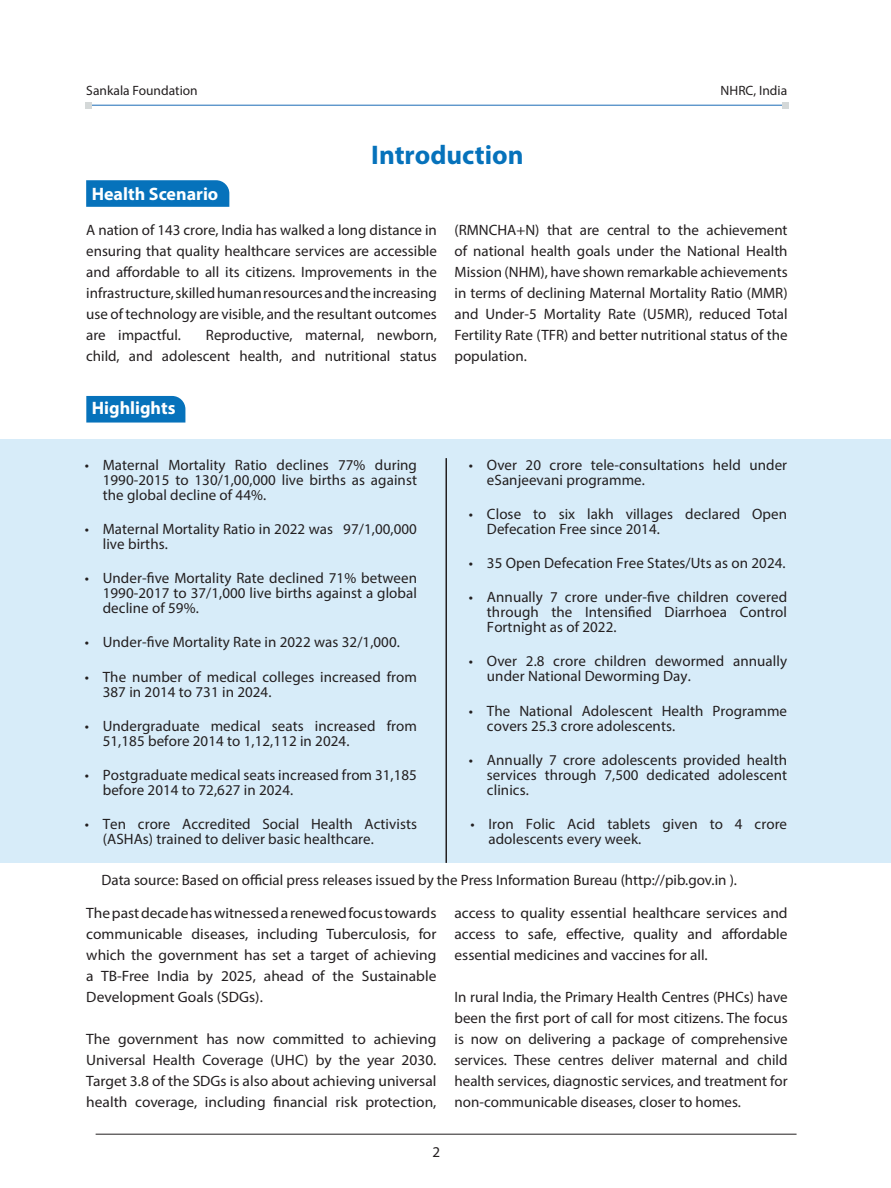
<style>
.page{position:relative;width:891px;height:1188px;background:#fff}
.page>*{position:absolute;margin:0;border:0;box-sizing:border-box;transform-origin:0 0}
.t1{font:700 27px "Myriad Pro";color:#0672bb}
.t2{font:700 18px "Myriad Pro";color:#fff}
.t3{font:15px/21px "Myriad Pro";letter-spacing:.005em;color:#231f20;text-align:justify}
.t4{font:13.5px "Myriad Pro";color:#231f20}
</style>
<div class="page">
<div style="left:86px;top:396px;width:99px;height:27px;background:#0672bb"></div>
<div style="left:0;top:439px;width:891px;height:424px;background:#d7ecf9"></div>
<svg style="left:86px;top:180px;width:143px;height:27px;background:#0c75bc"></svg>
<hr style="left:446px;top:458px;width:1px;height:405px;background:#231f20">
<hr style="left:96px;top:1134px;width:701px;height:1px;background:#231f20">
<hr style="left:86px;top:105px;width:701px;height:1px;background:#1a6cb6">
<svg style="left:85px;top:102px;width:6px;height:6px"></svg>
<div style="left:782px;top:102px;width:7px;height:6px;background:#d4d8d8"></div>
<p class="t4" style="left:86px;top:82px;width:113px">Sankala Foundation</p>
<p class="t4" style="left:721px;top:82px;width:68px">NHRC, India</p>
<p class="t2" style="left:92px;top:182px;width:128px">Health Scenario</p>
<h1 class="t1" style="left:371px;top:137px;width:154px">Introduction</h1>
<p class="t3" style="left:86px;top:219px;width:352px">A nation of 143 crore, India has walked a long distance in ensuring that quality healthcare services are accessible and affordable to all its citizens. Improvements in the infrastructure, skilled human resources and the increasing use of technology are visible, and the resultant outcomes are impactful.</p>
<p class="t3" style="left:86px;top:324px;width:352px;text-align:right">Reproductive, maternal, newborn,<br>child, and adolescent health, and nutritional status</p>
<p class="t2" style="left:92px;top:396px;width:85px">Highlights</p>
<p class="t3" style="left:455px;top:219px;width:335px">(RMNCHA+N) that are central to the achievement of national health goals under the National Health Mission (NHM), have shown remarkable achievements in terms of declining Maternal Mortality Ratio (MMR) and Under-5 Mortality Rate (U5MR), reduced Total Fertility Rate (TFR) and better nutritional status of the population.</p>
<p class="t3" style="left:487px;top:458px;width:302px;line-height:15px;text-indent:-18px">• Over 20 crore tele-consultations held under eSanjeevani programme.</p>
<p class="t3" style="left:487px;top:507px;width:302px;line-height:15px;text-indent:-18px">• Close to six lakh villages declared Open<br>Defecation Free since 2014.</p>
<p class="t3" style="left:469px;top:553px;width:318px">• 35 Open Defecation Free States/Uts as on 2024.</p>
<p class="t3" style="left:487px;top:590px;width:302px;line-height:15px;text-indent:-18px">• Annually 7 crore under-five children covered through the Intensified Diarrhoea Control Fortnight as of 2022.</p>
<p class="t3" style="left:487px;top:654px;width:302px;line-height:15px;text-indent:-18px">• Over 2.8 crore children dewormed annually under National Deworming Day.</p>
<p class="t3" style="left:487px;top:703px;width:302px;line-height:15px;text-indent:-18px">• The National Adolescent Health Programme covers 25.3 crore adolescents.</p>
<p class="t3" style="left:487px;top:752px;width:302px;line-height:15px;text-indent:-18px">• Annually 7 crore adolescents provided health services through 7,500 dedicated adolescent clinics.</p>
<p class="t3" style="left:488px;top:816px;width:300px;line-height:15px;text-indent:-18px">• Iron Folic Acid tablets given to 4 crore adolescents every week.</p>
<p class="t3" style="left:102px;top:869px;width:637px">Data source: Based on official press releases issued by the Press Information Bureau (http://pib.gov.in ).</p>
<p class="t3" style="left:103px;top:458px;width:316px;line-height:15px;text-indent:-18px">• Maternal Mortality Ratio declines 77% during 1990-2015 to 130/1,00,000 live births as against the global decline of 44%.</p>
<p class="t3" style="left:103px;top:522px;width:316px;line-height:15px;text-indent:-18px">• Maternal Mortality Ratio in 2022 was 97/1,00,000 live births.</p>
<p class="t3" style="left:103px;top:571px;width:316px;line-height:15px;text-indent:-18px">• Under-five Mortality Rate declined 71% between 1990-2017 to 37/1,000 live births against a global decline of 59%.</p>
<p class="t3" style="left:85px;top:632px;width:317px">• Under-five Mortality Rate in 2022 was 32/1,000.</p>
<p class="t3" style="left:103px;top:669px;width:316px;line-height:15px;text-indent:-18px">• The number of medical colleges increased from<br>387 in 2014 to 731 in 2024.</p>
<p class="t3" style="left:103px;top:718px;width:316px;line-height:15px;text-indent:-18px">• Undergraduate medical seats increased from<br>51,185 before 2014 to 1,12,112 in 2024.</p>
<p class="t3" style="left:103px;top:767px;width:316px;line-height:15px;text-indent:-18px">• Postgraduate medical seats increased from 31,185 before 2014 to 72,627 in 2024.</p>
<p class="t3" style="left:103px;top:816px;width:316px;line-height:15px;text-indent:-18px">• Ten crore Accredited Social Health Activists (ASHAs) trained to deliver basic healthcare.</p>
<p class="t3" style="left:86px;top:903px;width:352px">The past decade has witnessed a renewed focus towards communicable diseases, including Tuberculosis, for which the government has set a target of achieving a TB-Free India by 2025, ahead of the Sustainable Development Goals (SDGs).</p>
<p class="t3" style="left:86px;top:1029px;width:352px">The government has now committed to achieving Universal Health Coverage (UHC) by the year 2030.<br>Target 3.8 of the SDGs is also about achieving universal health coverage, including financial risk protection,</p>
<p class="t3" style="left:433px;top:1141px;width:9px">2</p>
<p class="t3" style="left:454px;top:903px;width:335px">access to quality essential healthcare services and access to safe, effective, quality and affordable essential medicines and vaccines for all.</p>
<p class="t3" style="left:454px;top:987px;width:335px">In rural India, the Primary Health Centres (PHCs) have been the first port of call for most citizens. The focus is now on delivering a package of comprehensive services. These centres deliver maternal and child health services, diagnostic services, and treatment for non-communicable diseases, closer to homes.</p>
</div>
